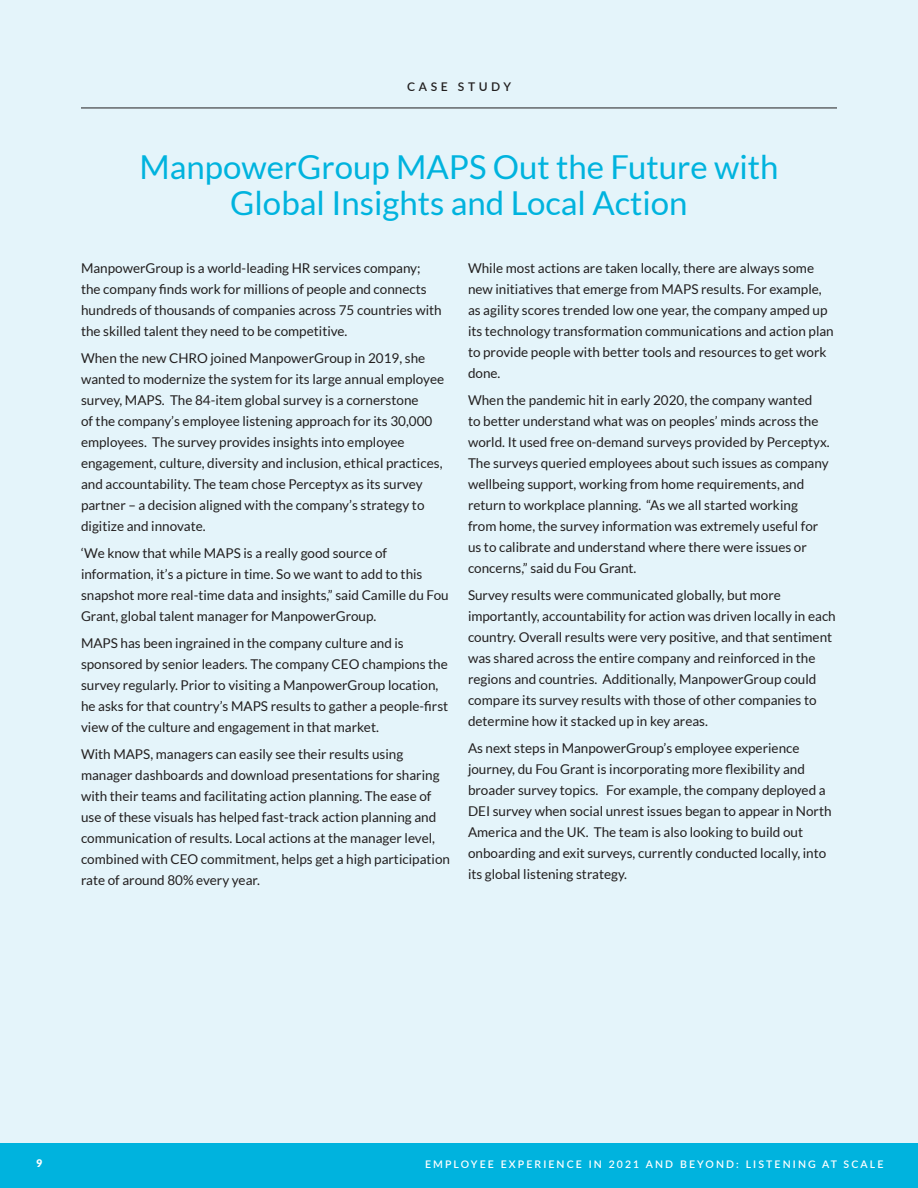
<style>
.page{position:relative;width:918px;height:1188px;background:#e4f4fa}
.page>*{position:absolute;margin:0;border:0;box-sizing:border-box;transform-origin:0 0}
.t1{font:33px/36.6px "Lato";color:#00b3de;text-align:center}
.t2{font:13.5px/21px "Lato";color:#221f1f}
.t3{font:600 12px "Lato";letter-spacing:.3em;color:#221f1f}
.t4{font:600 10.5px "Lato";letter-spacing:.2em;color:#fff}
.t5{font:900 10.5px "Lato";color:#fff}
</style>
<div class="page">
<div style="left:0;top:1143px;width:918px;height:45px;background:#00b3de"></div>
<hr style="left:81px;top:108px;width:756px;height:1px;background:#221f1f">
<p class="t3" style="left:407px;top:80px;width:105px">CASE STUDY</p>
<h1 class="t1" style="left:139px;top:151px;width:641px">ManpowerGroup MAPS Out the Future with<br>Global Insights and Local Action</h1>
<p class="t2" style="left:81px;top:258px;width:362px">ManpowerGroup is a world-leading HR services company; the company finds work for millions of people and connects hundreds of thousands of companies across 75 countries with the skilled talent they need to be competitive.</p>
<p class="t2" style="left:81px;top:348px;width:365px">When the new CHRO joined ManpowerGroup in 2019, she wanted to modernize the system for its large annual employee survey, MAPS. The 84-item global survey is a cornerstone<br>of the company’s employee listening approach for its 30,000 employees. The survey provides insights into employee engagement, culture, diversity and inclusion, ethical practices, and accountability. The team chose Perceptyx as its survey partner – a decision aligned with the company’s strategy to digitize and innovate.</p>
<p class="t2" style="left:81px;top:543px;width:369px">‘We know that while MAPS is a really good source of information, it’s a picture in time. So we want to add to this snapshot more real-time data and insights,” said Camille du Fou Grant, global talent manager for ManpowerGroup.</p>
<p class="t2" style="left:81px;top:633px;width:369px">MAPS has been ingrained in the company culture and is sponsored by senior leaders. The company CEO champions the survey regularly. Prior to visiting a ManpowerGroup location, he asks for that country’s MAPS results to gather a people-first view of the culture and engagement in that market.</p>
<p class="t2" style="left:81px;top:744px;width:371px">With MAPS, managers can easily see their results using manager dashboards and download presentations for sharing with their teams and facilitating action planning. The ease of use of these visuals has helped fast-track action planning and communication of results. Local actions at the manager level, combined with CEO commitment, helps get a high participation rate of around 80% every year.</p>
<p class="t2" style="left:468px;top:258px;width:367px">While most actions are taken locally, there are always some new initiatives that emerge from MAPS results. For example, as agility scores trended low one year, the company amped up its technology transformation communications and action plan to provide people with better tools and resources to get work done.</p>
<p class="t2" style="left:468px;top:390px;width:363px">When the pandemic hit in early 2020, the company wanted<br>to better understand what was on peoples’ minds across the world. It used free on-demand surveys provided by Perceptyx.<br>The surveys queried employees about such issues as company wellbeing support, working from home requirements, and return to workplace planning. “As we all started working from home, the survey information was extremely useful for us to calibrate and understand where there were issues or concerns,” said du Fou Grant.</p>
<p class="t2" style="left:468px;top:585px;width:369px">Survey results were communicated globally, but more importantly, accountability for action was driven locally in each country. Overall results were very positive, and that sentiment was shared across the entire company and reinforced in the regions and countries. Additionally, ManpowerGroup could compare its survey results with those of other companies to determine how it stacked up in key areas.</p>
<p class="t2" style="left:468px;top:738px;width:365px">As next steps in ManpowerGroup’s employee experience journey, du Fou Grant is incorporating more flexibility and broader survey topics. For example, the company deployed a DEI survey when social unrest issues began to appear in North America and the UK. The team is also looking to build out onboarding and exit surveys, currently conducted locally, into its global listening strategy.</p>
<p class="t5" style="left:36px;top:1157px;width:8px">9</p>
<p class="t4" style="left:425px;top:1157px;width:460px">EMPLOYEE EXPERIENCE IN 2021 AND BEYOND: LISTENING AT SCALE</p>
</div>
